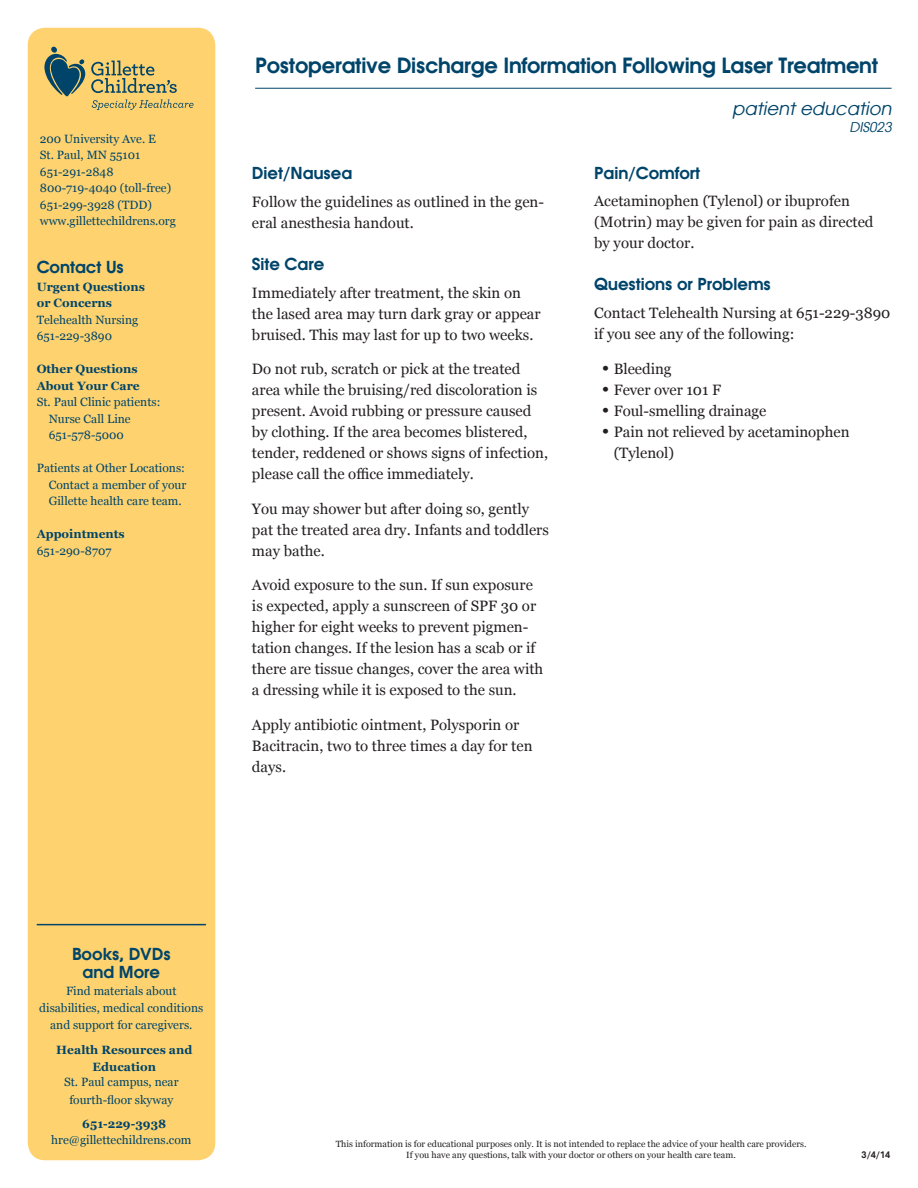
<style>
.page{position:relative;width:918px;height:1188px;background:#fff}
.page>*{position:absolute;margin:0;border:0;box-sizing:border-box;transform-origin:0 0}
.Main_Title{font:600 21px "Atlanta";letter-spacing:-.01em;color:#00446a}
.Patient_Ed_Subhead{font:italic 18px "Atlanta";color:#00446a}
.Body_Header{font:600 16.5px "Atlanta";color:#00446a}
.Side_Bar_Centered_He{font:600 16.5px "Atlanta";color:#00446a}
.Blue_Header_Title{font:600 16.5px "Atlanta";color:#00446a}
.t1{font:15px/21px "Georgia";color:#231f20}
.ID_number{font:italic 13.5px "Atlanta";color:#00446a}
.Yellow_Bar__Basic_te{font:12px "Georgia";color:#00446a}
.Books_Dvds_More_body{font:12px "Georgia";color:#00446a}
.Yellow_Bar__indent_t{font:12px "Georgia";color:#00446a}
.Yellow_Bar__Bold_Tex{font:700 12px "Georgia";color:#00446a}
.Health_resources_and{font:700 12px/16.5px "Georgia";letter-spacing:.005em;color:#00446a;text-align:center}
.Bottom_Disclaimer{font:9px "Georgia";color:#231f20}
.Date{font:600 9px "Atlanta";color:#231f20}
.s1{font-size:19.5px}
</style>
<div class="page">
<div style="left:28px;top:28px;width:187px;height:1132px;background:#fed36f;border-radius:17px"></div>
<hr style="left:255px;top:88px;width:637px;height:1px;background:#00446a">
<svg style="left:44px;top:47px;width:150px;height:63px"></svg>
<hr style="left:37px;top:924px;width:169px;height:1px;background:#00446a">
<p class="Yellow_Bar__Basic_te" style="left:40px;top:130px;width:118px">200 University Ave. E</p>
<p class="Yellow_Bar__Basic_te" style="left:40px;top:146px;width:102px">St. Paul, MN 55101</p>
<p class="Yellow_Bar__Basic_te" style="left:40px;top:163px;width:75px">651-291-2848</p>
<p class="Yellow_Bar__Basic_te" style="left:40px;top:179px;width:133px">800-719-4040 (toll-free)</p>
<p class="Yellow_Bar__Basic_te" style="left:40px;top:196px;width:114px">651-299-3928 (TDD)</p>
<p class="Yellow_Bar__Basic_te" style="left:40px;top:212px;width:138px">www.gillettechildrens.org</p>
<p class="Blue_Header_Title" style="left:37px;top:255px;width:89px">Contact Us</p>
<p class="Yellow_Bar__Bold_Tex" style="left:37px;top:278px;width:110px">Urgent Questions</p>
<p class="Yellow_Bar__Bold_Tex" style="left:37px;top:294px;width:77px">or Concerns</p>
<p class="Yellow_Bar__Basic_te" style="left:37px;top:311px;width:103px">Telehealth Nursing</p>
<p class="Yellow_Bar__Basic_te" style="left:37px;top:327px;width:77px">651-229-3890</p>
<p class="Yellow_Bar__Bold_Tex" style="left:37px;top:360px;width:102px">Other Questions</p>
<p class="Yellow_Bar__Bold_Tex" style="left:37px;top:377px;width:105px">About Your Care</p>
<p class="Yellow_Bar__Basic_te" style="left:37px;top:393px;width:125px">St. Paul Clinic patients:</p>
<p class="Yellow_Bar__indent_t" style="left:49px;top:410px;width:84px">Nurse Call Line</p>
<p class="Yellow_Bar__indent_t" style="left:49px;top:426px;width:77px">651-578-5000</p>
<p class="Yellow_Bar__Basic_te" style="left:37px;top:459px;width:150px">Patients at Other Locations:</p>
<p class="Yellow_Bar__indent_t" style="left:49px;top:476px;width:139px">Contact a member of your</p>
<p class="Yellow_Bar__indent_t" style="left:49px;top:492px;width:135px">Gillette health care team.</p>
<p class="Yellow_Bar__Bold_Tex" style="left:37px;top:525px;width:90px">Appointments</p>
<p class="Yellow_Bar__Basic_te" style="left:37px;top:542px;width:76px">651-290-8707</p>
<p class="Main_Title" style="left:255px;top:50px;width:624px">Postoperative Discharge Information Following Laser Treatment</p>
<p class="Patient_Ed_Subhead" style="left:732px;top:95px;width:161px">patient education</p>
<p class="ID_number" style="left:849px;top:117px;width:44px">DIS023</p>
<p class="Body_Header" style="left:252px;top:162px;width:102px">Diet/Nausea</p>
<p class="t1" style="left:252px;top:191px;width:294px">Follow the guidelines as outlined in the gen&shy;eral anesthesia handout.</p>
<p class="Body_Header" style="left:252px;top:252px;width:74px">Site Care</p>
<p class="t1" style="left:252px;top:282px;width:290px">Immediately after treatment, the skin on the lased area may turn dark gray or appear bruised. This may last for up to two weeks.</p>
<p class="t1" style="left:252px;top:358px;width:298px">Do not rub, scratch or pick at the treated area while the bruising/red discoloration is present. Avoid rubbing or pressure caused by clothing. If the area becomes blistered, tender, reddened or shows signs of infection, please call the office immediately.</p>
<p class="t1" style="left:252px;top:498px;width:298px">You may shower but after doing so, gently pat the treated area dry. Infants and toddlers may bathe.</p>
<p class="t1" style="left:252px;top:574px;width:293px">Avoid exposure to the sun. If sun exposure is expected, apply a sunscreen of SPF 30 or higher for eight weeks to prevent pigmen&shy;tation changes. If the lesion has a scab or if there are tissue changes, cover the area with a dressing while it is exposed to the sun.</p>
<p class="t1" style="left:252px;top:714px;width:282px">Apply antibiotic ointment, Polysporin or<br>Bacitracin, two to three times a day for ten days.</p>
<p class="Body_Header" style="left:594px;top:161px;width:107px">Pain/Comfort</p>
<p class="t1" style="left:594px;top:190px;width:281px">Acetaminophen (Tylenol) or ibuprofen (Motrin) may be given for pain as directed by your doctor.</p>
<p class="Body_Header" style="left:594px;top:273px;width:178px">Questions or Problems</p>
<p class="t1" style="left:594px;top:302px;width:298px">Contact Telehealth Nursing at 651-229-3890 if you see any of the following:</p>
<p class="t1" style="left:602px;top:357px;width:71px"><span class="s1">•</span> Bleeding</p>
<p class="t1" style="left:602px;top:378px;width:121px"><span class="s1">•</span> Fever over 101 F</p>
<p class="t1" style="left:602px;top:399px;width:166px"><span class="s1">•</span> Foul-smelling drainage</p>
<p class="t1" style="left:614px;top:420px;width:237px;text-indent:-12px"><span class="s1">•</span> Pain not relieved by acetaminophen (Tylenol)</p>
<p class="Side_Bar_Centered_He" style="left:72px;top:942px;width:100px">Books, DVDs</p>
<p class="Side_Bar_Centered_He" style="left:83px;top:960px;width:79px">and More</p>
<p class="Books_Dvds_More_body" style="left:66px;top:982px;width:112px">Find materials about</p>
<p class="Books_Dvds_More_body" style="left:39px;top:999px;width:165px">disabilities, medical conditions</p>
<p class="Books_Dvds_More_body" style="left:50px;top:1017px;width:144px">and support for caregivers.</p>
<p class="Health_resources_and" style="left:56px;top:1041px;width:138px">Health Resources and<br>Education</p>
<p class="Books_Dvds_More_body" style="left:64px;top:1074px;width:116px">St. Paul campus, near</p>
<p class="Books_Dvds_More_body" style="left:69px;top:1091px;width:105px">fourth-floor skyway</p>
<p class="Health_resources_and" style="left:82px;top:1115px;width:86px">651-229-3938</p>
<p class="Books_Dvds_More_body" style="left:51px;top:1131px;width:142px">hre@gillettechildrens.com</p>
<p class="Bottom_Disclaimer" style="left:336px;top:1138px;width:472px">This information is for educational purposes only. It is not intended to replace the advice of your health care providers.</p>
<p class="Bottom_Disclaimer" style="left:406px;top:1149px;width:331px">If you have any questions, talk with your doctor or others on your health care team.</p>
<p class="Date" style="left:862px;top:1148px;width:30px">3/4/14</p>
</div>
